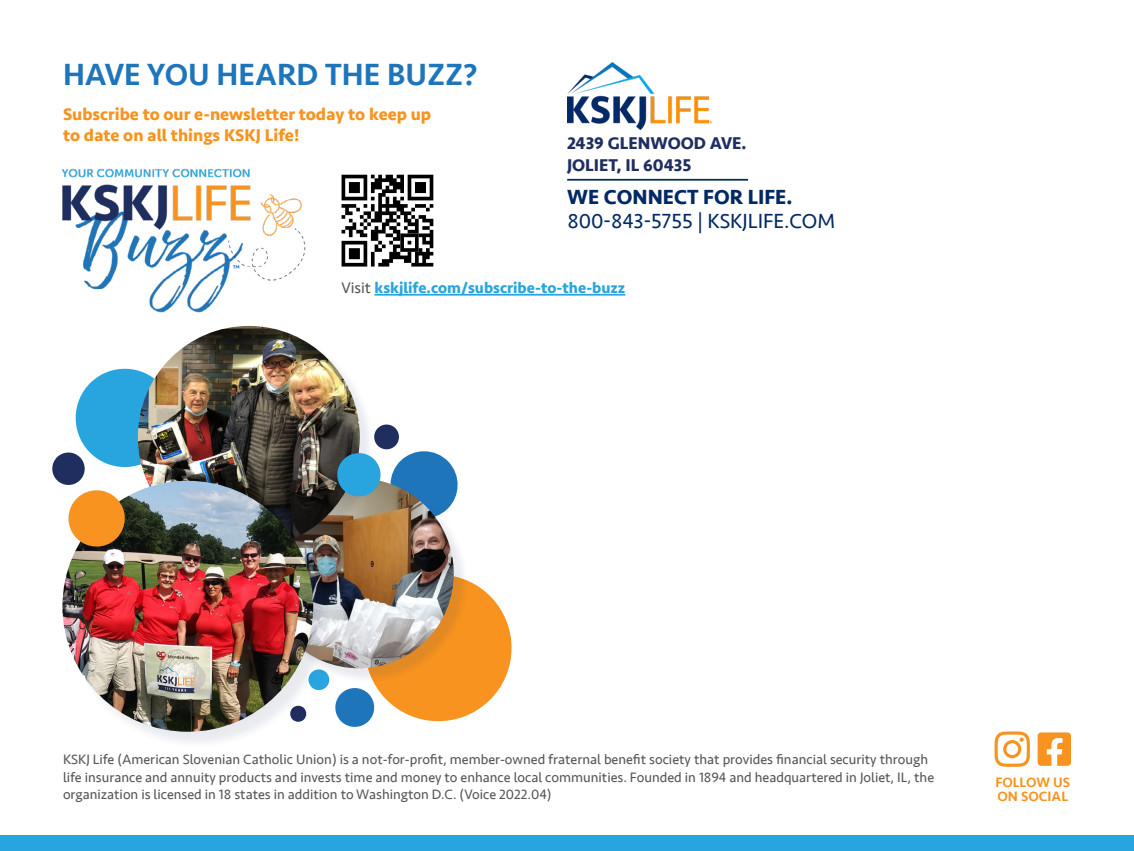
<style>
.page{position:relative;width:1134px;height:851px;background:#fff}
.page>*{position:absolute;margin:0;border:0;box-sizing:border-box;transform-origin:0 0}
.t1{font:500 31.5px "Seravek";color:#1f75ba}
.t2{font:21px "Seravek";color:#032963}
.t3{font:700 21px "Seravek";color:#032963}
.t4{font:700 17.5px/21px "Seravek";color:#f7931e}
.t5{font:700 17.5px/21px "Seravek";color:#1f2e5f}
.t6{font:700 15.75px "Seravek";color:#28a5de}
.t7{font:14px/17.5px "Seravek";color:#565659}
.t8{font:500 14px/14px "Seravek";color:#f7931e}
.s1{font-weight:400;color:#565659}
</style>
<div class="page">
<div style="left:0;top:835px;width:1134px;height:15px;background:#28a5de"></div>
<svg style="left:995px;top:731px;width:35px;height:35px"></svg>
<svg style="left:1038px;top:732px;width:33px;height:33px"></svg>
<div style="left:266px;top:480px;width:203px;height:203px;background:#1f2e5f;opacity:.1"></div>
<img style="left:264px;top:478px;width:190px;height:190px;border-radius:95px">
<div style="left:140px;top:328px;width:235px;height:235px;background:#1f2e5f;opacity:.1"></div>
<img style="left:138px;top:326px;width:222px;height:222px;border-radius:111px">
<svg style="left:335px;top:423px;width:126px;height:99px"></svg>
<div style="left:65px;top:482px;width:266px;height:267px;background:#1f2e5f;opacity:.1"></div>
<img style="left:62px;top:481px;width:251px;height:250px;border-radius:125px">
<img style="left:52px;top:363px;width:127px;height:186px">
<hr style="left:567px;top:179px;width:181px;height:2px;background:#032963">
<img style="left:289px;top:567px;width:223px;height:161px">
<img style="left:61px;top:168px;width:245px;height:161px">
<img style="left:567px;top:62px;width:145px;height:68px">
<svg style="left:341px;top:174px;width:93px;height:93px"></svg>
<svg style="left:342px;top:175px;width:91px;height:91px"></svg>
<hr style="left:374px;top:294px;width:251px;height:1px;background:#28a5de">
<h1 class="t1" style="left:63px;top:55px;width:416px">HAVE YOU HEARD THE BUZZ?</h1>
<p class="t4" style="left:63px;top:103px;width:370px">Subscribe to our e-newsletter today to keep up to date on all things KSKJ Life!</p>
<p class="t5" style="left:567px;top:133px;width:181px">2439 GLENWOOD AVE.<br>JOLIET, IL 60435</p>
<h2 class="t3" style="left:567px;top:181px;width:227px">WE CONNECT FOR LIFE.</h2>
<h2 class="t2" style="left:567px;top:205px;width:269px">800-843-5755 | KSKJLIFE.COM</h2>
<p class="t6" style="left:341px;top:275px;width:285px"><span class="s1">Visit</span> kskjlife.com/subscribe-to-the-buzz</p>
<p class="t7" style="left:63px;top:750px;width:873px">KSKJ Life (American Slovenian Catholic Union) is a not-for-profit, member-owned fraternal benefit society that provides financial security through life insurance and annuity products and invests time and money to enhance local communities. Founded in 1894 and headquartered in Joliet, IL, the organization is licensed in 18 states in addition to Washington D.C. (Voice 2022.04)</p>
<p class="t8" style="left:995px;top:775px;width:76px">FOLLOW US<br>ON SOCIAL</p>
</div>
